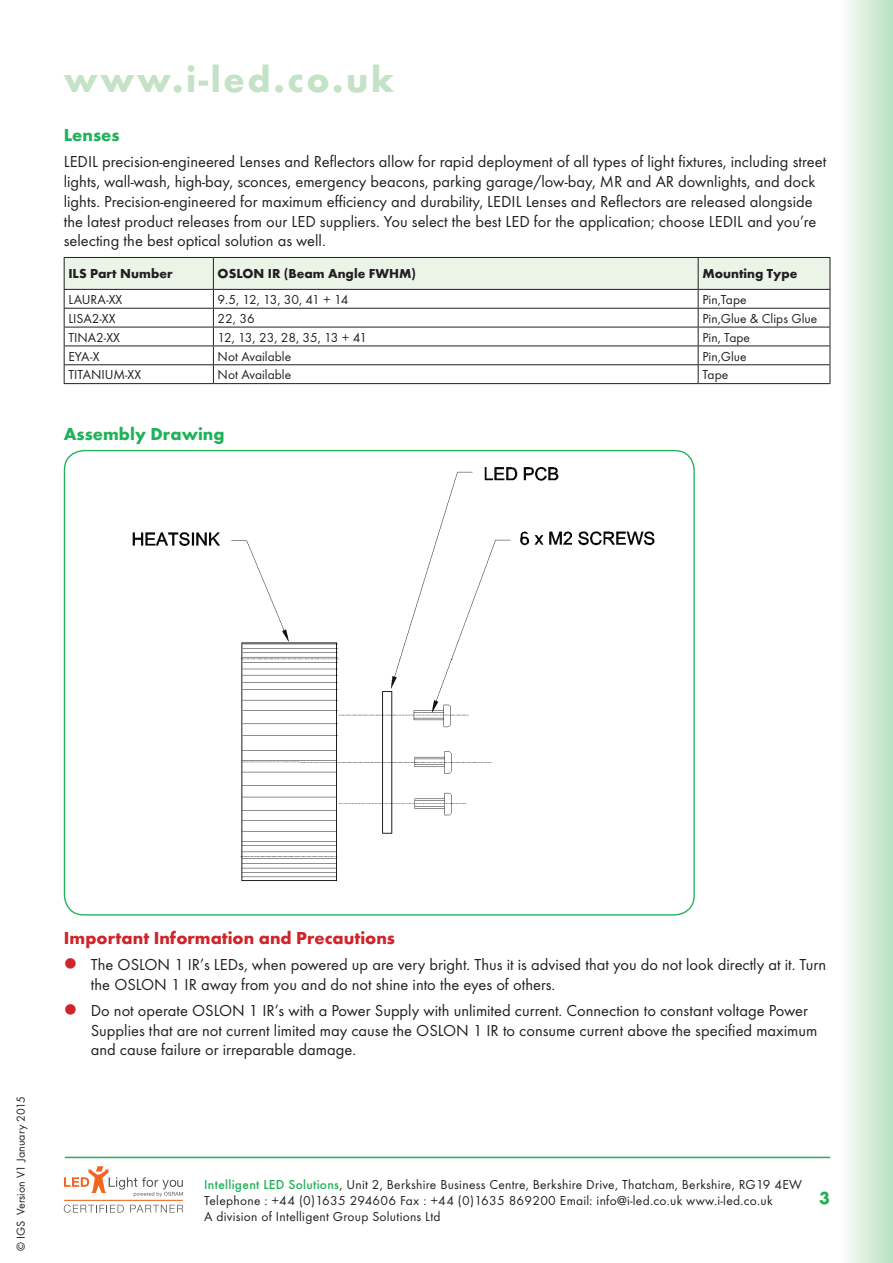
<style>
.page{position:relative;width:893px;height:1263px;background:#fff}
.page>*{position:absolute;margin:0;border:0;box-sizing:border-box;transform-origin:0 0}
.t1{font:700 37.5px "Futura T";letter-spacing:.07em;color:#c3e2c6}
.Bodytext{font:700 18px "Futura T";color:#d1232a}
.Bodytext-2{font:700 18px "Futura T";color:#21b259}
.Bodytext-3{font:16.5px/19.8px "Futura T";color:#231f20}
.t2{font:13.5px/16.2px "Futura T";letter-spacing:.02em;color:#231f20}
.t3{font:13.5px "Futura T";color:#231f20}
.t4{font:700 13.5px "Futura T";color:#231f20}
.t5{font:13.5px "Futura T";letter-spacing:-.075em;color:#231f20}
.t6{font:12px "Futura T";color:#231f20}
.s1{font-weight:500;color:#21b259}
</style>
<div class="page">
<hr style="left:65px;top:1157px;width:765px;height:1px;background:#21b259">
<svg style="left:64px;top:1166px;width:119px;height:31px"></svg>
<svg style="left:64px;top:1204px;width:60px;height:9px"></svg>
<svg style="left:130px;top:1205px;width:53px;height:7px"></svg>
<hr style="left:64px;top:1200px;width:119px;height:1px;background:#f36421">
<hr style="left:64px;top:383px;width:149px;height:1px;background:#231f20">
<hr style="left:213px;top:383px;width:485px;height:1px;background:#231f20">
<hr style="left:698px;top:383px;width:132px;height:1px;background:#231f20">
<svg style="left:64px;top:257px;width:767px;height:126px"></svg>
<img style="left:64px;top:467px;width:628px;height:448px">
<div style="left:840px;top:0;width:53px;height:1263px;background:linear-gradient(to right,#fdfdfc,#b9e0c1)"></div>
<h1 class="t1" style="left:64px;top:57px;width:332px">www.i-led.co.uk</h1>
<p class="Bodytext-2" style="left:64px;top:124px;width:57px">Lenses</p>
<p class="Bodytext-3" style="left:64px;top:152px;width:764px">LEDIL precision-engineered Lenses and Reflectors allow for rapid deployment of all types of light fixtures, including street lights, wall-wash, high-bay, sconces, emergency beacons, parking garage/low-bay, MR and AR downlights, and dock lights. Precision-engineered for maximum efficiency and durability, LEDIL Lenses and Reflectors are released alongside the latest product releases from our LED suppliers. You select the best LED for the application; choose LEDIL and you’re selecting the best optical solution as well.</p>
<p class="t4" style="left:68px;top:266px;width:106px">ILS Part Number</p>
<p class="t4" style="left:218px;top:266px;width:200px">OSLON IR (Beam Angle FWHM)</p>
<p class="t4" style="left:702px;top:266px;width:97px">Mounting Type</p>
<p class="t2" style="left:68px;top:291px;width:56px">LAURA-XX</p>
<p class="t2" style="left:218px;top:291px;width:132px">9.5, 12, 13, 30, 41 + 14</p>
<p class="t2" style="left:702px;top:291px;width:46px">Pin,Tape</p>
<p class="t2" style="left:68px;top:310px;width:49px">LISA2-XX</p>
<p class="t2" style="left:218px;top:310px;width:39px">22, 36</p>
<p class="t3" style="left:702px;top:310px;width:116px">Pin,Glue &amp; Clips Glue</p>
<p class="t2" style="left:68px;top:329px;width:53px">TINA2-XX</p>
<p class="t5" style="left:218px;top:329px;width:151px">12, 13, 23, 28, 35, 13 + 41</p>
<p class="t2" style="left:702px;top:329px;width:49px">Pin, Tape</p>
<p class="t2" style="left:68px;top:348px;width:33px">EYA-X</p>
<p class="t3" style="left:218px;top:348px;width:75px">Not Available</p>
<p class="t2" style="left:702px;top:348px;width:46px">Pin,Glue</p>
<p class="t3" style="left:68px;top:367px;width:74px">TITANIUM-XX</p>
<p class="t3" style="left:218px;top:367px;width:75px">Not Available</p>
<p class="t2" style="left:702px;top:367px;width:27px">Tape</p>
<p class="Bodytext-2" style="left:64px;top:423px;width:162px">Assembly Drawing</p>
<p class="t6" style="left:14px;top:1251px;width:156px;rotate:-90deg">© IGS Version V1 January 2015</p>
<p class="Bodytext" style="left:64px;top:927px;width:333px">Important Information and Precautions</p>
<p class="Bodytext-3" style="left:91px;top:954px;width:737px">The OSLON 1 IR’s LEDs, when powered up are very bright. Thus it is advised that you do not look directly at it. Turn the OSLON 1 IR away from you and do not shine into the eyes of others.</p>
<p class="Bodytext-3" style="left:91px;top:1000px;width:728px">Do not operate OSLON 1 IR’s with a Power Supply with unlimited current. Connection to constant voltage Power<br>Supplies that are not current limited may cause the OSLON 1 IR to consume current above the specified maximum and cause failure or irreparable damage.</p>
<p class="t2" style="left:204px;top:1176px;width:599px"><span class="s1">Intelligent LED Solutions</span>, Unit 2, Berkshire Business Centre, Berkshire Drive, Thatcham, Berkshire, RG19 4EW<br>Telephone : +44 (0)1635 294606 Fax : +44 (0)1635 869200 Email: info@i-led.co.uk www.i-led.co.uk<br>A division of Intelligent Group Solutions Ltd</p>
<p class="Bodytext-2" style="left:819px;top:1187px;width:12px">3</p>
</div>
